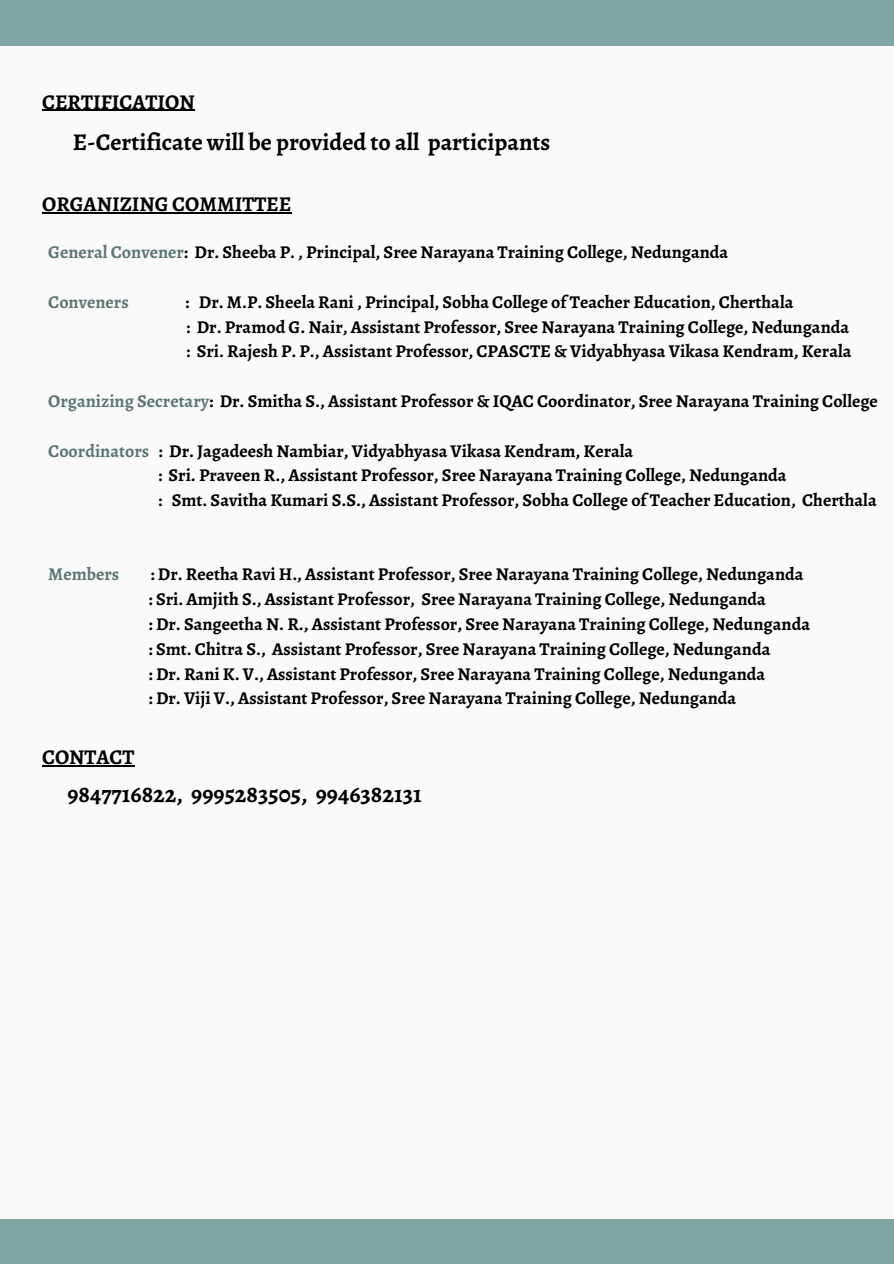
<style>
.page{position:relative;width:894px;height:1264px;background:#fff}
.page>*{position:absolute;margin:0;border:0;box-sizing:border-box;transform-origin:0 0}
.t1{font:700 24px "Alegreya";color:#000}
.t2{font:700 21px "Alegreya";color:#000}
.t3{font:700 18px/24.8px "Alegreya";color:#000}
.t4{font:700 18px "Alegreya";color:#5c7674}
.s1{color:#5c7674}
</style>
<div class="page">
<div style="left:0;top:0;width:893px;height:1263px;background:#fafafa"></div>
<div style="left:0;top:0;width:893px;height:45px;background:#80a6a3"></div>
<div style="left:0;top:1219px;width:893px;height:44px;background:#80a6a3"></div>
<hr style="left:42px;top:110px;width:153px;height:1px;background:#000">
<hr style="left:42px;top:212px;width:249px;height:2px;background:#000">
<hr style="left:42px;top:765px;width:92px;height:1px;background:#000">
<p class="t2" style="left:42px;top:87px;width:154px">CERTIFICATION</p>
<h1 class="t1" style="left:73px;top:125px;width:479px">E-Certificate will be provided to all participants</h1>
<p class="t2" style="left:42px;top:190px;width:250px">ORGANIZING COMMITTEE</p>
<p class="t3" style="left:48px;top:240px;width:681px"><span class="s1">General Convener</span>: Dr. Sheeba P. , Principal, Sree Narayana Training College, Nedunganda</p>
<p class="t4" style="left:48px;top:289px;width:82px">Conveners</p>
<p class="t3" style="left:185px;top:289px;width:667px">: Dr. M.P. Sheela Rani , Principal, Sobha College of Teacher Education, Cherthala<br>: Dr. Pramod G. Nair, Assistant Professor, Sree Narayana Training College, Nedunganda : Sri. Rajesh P. P., Assistant Professor, CPASCTE &amp; Vidyabhyasa Vikasa Kendram, Kerala</p>
<p class="t3" style="left:48px;top:388px;width:831px"><span class="s1">Organizing Secretary</span>: Dr. Smitha S., Assistant Professor &amp; IQAC Coordinator, Sree Narayana Training College</p>
<p class="t3" style="left:158px;top:438px;width:720px;text-indent:-110px"><span class="s1">Coordinators</span> : Dr. Jagadeesh Nambiar, Vidyabhyasa Vikasa Kendram, Kerala<br>: Sri. Praveen R., Assistant Professor, Sree Narayana Training College, Nedunganda<br>: Smt. Savitha Kumari S.S., Assistant Professor, Sobha College of Teacher Education, Cherthala</p>
<p class="t4" style="left:48px;top:562px;width:72px">Members</p>
<p class="t3" style="left:149px;top:562px;width:662px">: Dr. Reetha Ravi H., Assistant Professor, Sree Narayana Training College, Nedunganda : Sri. Amjith S., Assistant Professor, Sree Narayana Training College, Nedunganda<br>: Dr. Sangeetha N. R., Assistant Professor, Sree Narayana Training College, Nedunganda : Smt. Chitra S., Assistant Professor, Sree Narayana Training College, Nedunganda<br>: Dr. Rani K. V., Assistant Professor, Sree Narayana Training College, Nedunganda<br>: Dr. Viji V., Assistant Professor, Sree Narayana Training College, Nedunganda</p>
<p class="t2" style="left:42px;top:742px;width:94px">CONTACT</p>
<h1 class="t1" style="left:67px;top:777px;width:355px">9847716822, 9995283505, 9946382131</h1>
</div>
